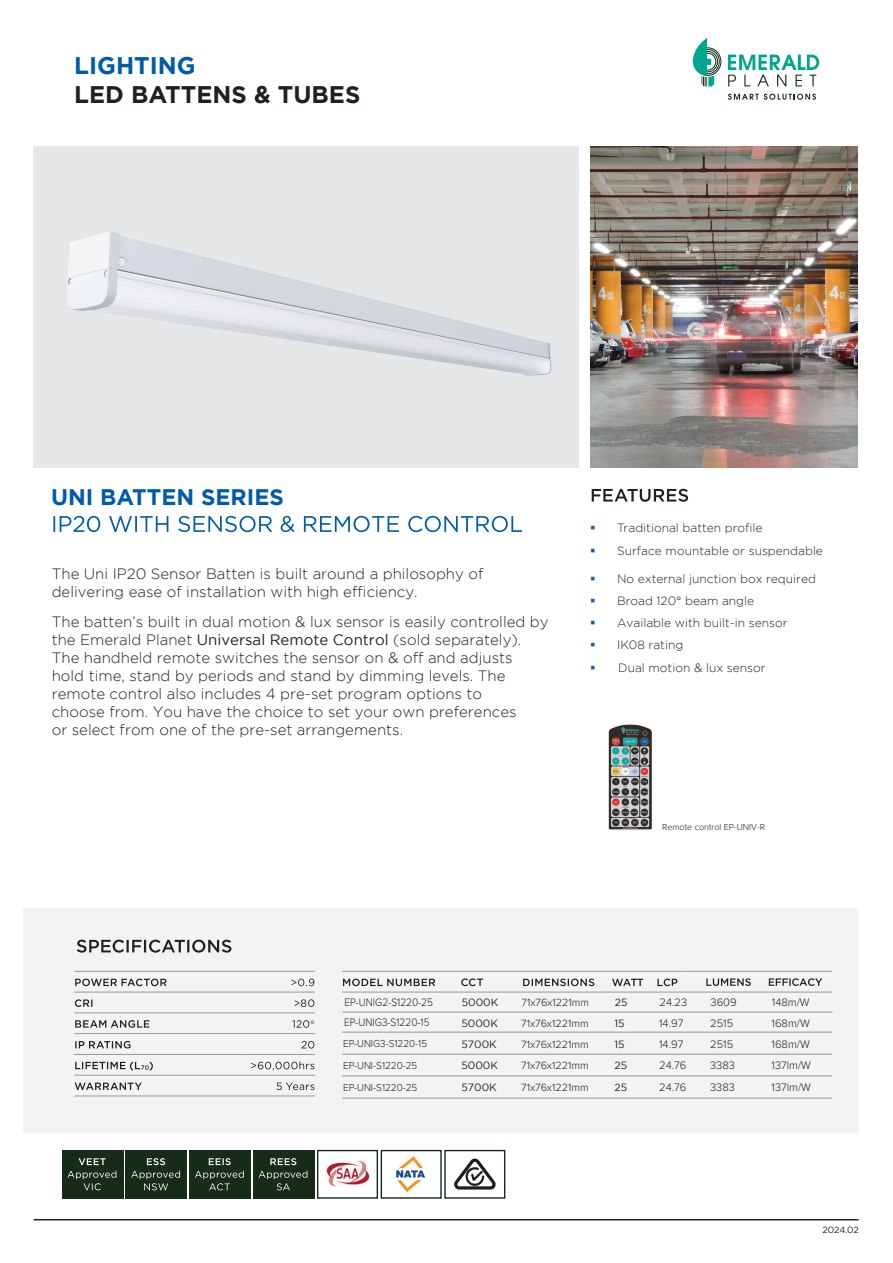
<style>
.page{position:relative;width:893px;height:1263px;background:#fff}
.page>*{position:absolute;margin:0;border:0;box-sizing:border-box;transform-origin:0 0}
.t1{font:700 24px "Gotham";color:#231f20}
.t2{font:700 24px "Gotham";color:#015aaa}
.t3{font:700 22.5px "Gotham";color:#015aaa}
.t4{font:300 15px/18px "Gotham";color:#231f20}
.t5{font:300 12px "Gotham";color:#231f20}
.t6{font:12px "Wingdings";color:#185ca9}
.t7{font:300 11.25px "Proxima Nova";color:#231f20}
.t8{font:300 11.25px "Proxima Nova";color:#231f20;scale:.9 1}
.t9{font:300 10.8px "Proxima Nova";color:#231f20}
.t10{font:300 10.5px "Proxima Nova";color:#231f20;scale:.95 1}
.t11{font:10.5px "Gotham";color:#231f20}
.t12{font:500 10.5px "Gotham";color:#231f20}
.t13{font:300 10.5px "Gotham";color:#231f20}
.t14{font:300 9px "Proxima Nova";color:#201d1e}
.t15{font:9px "Gotham";letter-spacing:-.005em;color:#211e1e}
.s1{font-weight:400}
.s2{color:#185ca9}
</style>
<div class="page">
<div style="left:23px;top:908px;width:835px;height:224px;background:#f2f3f4"></div>
<svg style="left:693px;top:38px;width:29px;height:48px"></svg>
<svg style="left:728px;top:55px;width:91px;height:31px"></svg>
<svg style="left:728px;top:94px;width:88px;height:6px"></svg>
<div style="left:33px;top:147px;width:546px;height:321px;background:#e6e7e9"></div>
<img style="left:590px;top:147px;width:268px;height:321px">
<svg style="left:592px;top:489px;width:96px;height:13px"></svg>
<div style="left:62px;top:1150px;width:61px;height:49px;background:#162b18"></div>
<svg style="left:68px;top:1158px;width:48px;height:32px"></svg>
<div style="left:126px;top:1150px;width:61px;height:49px;background:#162b18"></div>
<svg style="left:131px;top:1158px;width:49px;height:32px"></svg>
<div style="left:317px;top:1150px;width:61px;height:49px;border:1px solid #162b18"></div>
<div style="left:190px;top:1150px;width:61px;height:49px;background:#162b18"></div>
<svg style="left:195px;top:1158px;width:49px;height:32px"></svg>
<div style="left:381px;top:1150px;width:61px;height:49px;border:1px solid #162b18"></div>
<div style="left:253px;top:1150px;width:61px;height:49px;background:#162b18"></div>
<svg style="left:259px;top:1158px;width:48px;height:32px"></svg>
<div style="left:444px;top:1150px;width:61px;height:49px;border:1px solid #162b18"></div>
<svg style="left:77px;top:940px;width:154px;height:13px"></svg>
<hr style="left:74px;top:971px;width:169px;height:1px;background:#959990">
<hr style="left:243px;top:971px;width:72px;height:1px;background:#959990">
<hr style="left:74px;top:992px;width:169px;height:1px;background:#959990">
<hr style="left:243px;top:992px;width:72px;height:1px;background:#959990">
<hr style="left:74px;top:1012px;width:169px;height:1px;background:#959990">
<hr style="left:243px;top:1012px;width:72px;height:1px;background:#959990">
<hr style="left:74px;top:1033px;width:169px;height:1px;background:#959990">
<hr style="left:243px;top:1033px;width:72px;height:1px;background:#959990">
<hr style="left:74px;top:1054px;width:169px;height:1px;background:#959990">
<hr style="left:243px;top:1054px;width:72px;height:1px;background:#959990">
<hr style="left:74px;top:1075px;width:169px;height:1px;background:#959990">
<hr style="left:243px;top:1075px;width:72px;height:1px;background:#959990">
<hr style="left:74px;top:1096px;width:169px;height:1px;background:#959990">
<hr style="left:243px;top:1096px;width:72px;height:1px;background:#959990">
<svg style="left:75px;top:978px;width:92px;height:8px"></svg>
<svg style="left:291px;top:978px;width:23px;height:8px"></svg>
<svg style="left:75px;top:999px;width:17px;height:8px"></svg>
<svg style="left:295px;top:999px;width:19px;height:8px"></svg>
<svg style="left:75px;top:1020px;width:74px;height:8px"></svg>
<svg style="left:292px;top:1020px;width:17px;height:8px"></svg>
<svg style="left:75px;top:1041px;width:56px;height:7px"></svg>
<svg style="left:301px;top:1041px;width:13px;height:7px"></svg>
<svg style="left:75px;top:1062px;width:78px;height:9px"></svg>
<svg style="left:251px;top:1061px;width:63px;height:9px"></svg>
<svg style="left:75px;top:1082px;width:67px;height:8px"></svg>
<svg style="left:277px;top:1082px;width:37px;height:8px"></svg>
<hr style="left:342px;top:971px;width:110px;height:1px;background:#959990">
<hr style="left:452px;top:971px;width:70px;height:1px;background:#959990">
<hr style="left:522px;top:971px;width:80px;height:1px;background:#959990">
<hr style="left:602px;top:971px;width:41px;height:1px;background:#959990">
<hr style="left:643px;top:971px;width:38px;height:1px;background:#959990">
<hr style="left:681px;top:971px;width:31px;height:1px;background:#959990">
<hr style="left:712px;top:971px;width:56px;height:1px;background:#959990">
<hr style="left:768px;top:971px;width:64px;height:1px;background:#959990">
<hr style="left:342px;top:992px;width:490px;height:1px;background:#959990">
<svg style="left:343px;top:978px;width:92px;height:8px"></svg>
<svg style="left:523px;top:978px;width:71px;height:8px"></svg>
<svg style="left:612px;top:979px;width:31px;height:7px"></svg>
<svg style="left:657px;top:978px;width:20px;height:8px"></svg>
<svg style="left:706px;top:978px;width:45px;height:8px"></svg>
<svg style="left:769px;top:978px;width:53px;height:8px"></svg>
<img style="left:326px;top:1160px;width:43px;height:26px">
<img style="left:454px;top:1158px;width:42px;height:31px">
<img style="left:396px;top:1156px;width:29px;height:36px">
<img style="left:47px;top:146px;width:513px;height:230px">
<hr style="left:34px;top:1219px;width:824px;height:1px;background:#162b18">
<svg style="left:53px;top:516px;width:242px;height:16px"></svg>
<svg style="left:304px;top:516px;width:95px;height:16px"></svg>
<svg style="left:408px;top:516px;width:114px;height:16px"></svg>
<hr style="left:342px;top:1032px;width:490px;height:1px;background:#959990">
<hr style="left:342px;top:1054px;width:490px;height:1px;background:#959990">
<hr style="left:342px;top:1076px;width:490px;height:1px;background:#959990">
<hr style="left:342px;top:1098px;width:490px;height:1px;background:#959990">
<img style="left:609px;top:724px;width:43px;height:106px">
<hr style="left:342px;top:1012px;width:490px;height:1px;background:#959990">
<h1 class="t2" style="left:74px;top:51px;width:123px">LIGHTING</h1>
<h1 class="t1" style="left:74px;top:80px;width:288px">LED BATTENS &amp; TUBES</h1>
<h2 class="t3" style="left:51px;top:484px;width:234px">UNI BATTEN SERIES</h2>
<p class="t4" style="left:52px;top:565px;width:433px">The Uni IP20 Sensor Batten is built around a philosophy of delivering ease of installation with high efficiency.</p>
<p class="t4" style="left:52px;top:613px;width:498px">The batten’s built in dual motion &amp; lux sensor is easily controlled by the Emerald Planet <span class="s1">Universal Remote Control</span> (sold separately).<br>The handheld remote switches the sensor on &amp; off and adjusts hold time, stand by periods and stand by dimming levels. The remote control also includes 4 pre-set program options to<br>choose from. You have the choice to set your own preferences<br>or select from one of the pre-set arrangements.</p>
<p class="t5" style="left:590px;top:521px;width:174px"><span class="s2">▪</span> Traditional batten profile</p>
<p class="t5" style="left:590px;top:544px;width:234px"><span class="s2">▪</span> Surface mountable or suspendable</p>
<p class="t5" style="left:590px;top:572px;width:227px"><span class="s2">▪</span> No external junction box required</p>
<p class="t5" style="left:590px;top:594px;width:166px"><span class="s2">▪</span> Broad 120° beam angle</p>
<p class="t5" style="left:590px;top:616px;width:199px"><span class="s2">▪</span> Available with built-in sensor</p>
<p class="t5" style="left:590px;top:638px;width:95px"><span class="s2">▪</span> IK08 rating</p>
<p class="t6" style="left:590px;top:661px;width:7px">▪</p>
<p class="t5" style="left:618px;top:661px;width:149px">Dual motion &amp; lux sensor</p>
<p class="t14" style="left:662px;top:820px;width:105px">Remote control EP-UNIV-R</p>
<p class="t12" style="left:461px;top:976px;width:24px">CCT</p>
<p class="t13" style="left:310px;top:1018px;width:6px">°</p>
<p class="t8" style="left:344px;top:993px;width:100px">EP-UNIG2-S1220-25</p>
<p class="t11" style="left:462px;top:997px;width:38px">5000K</p>
<p class="t9" style="left:522px;top:995px;width:69px">71x76x1221mm</p>
<p class="t11" style="left:615px;top:997px;width:14px">25</p>
<p class="t7" style="left:659px;top:994px;width:29px">24.23</p>
<p class="t7" style="left:710px;top:994px;width:28px">3609</p>
<p class="t7" style="left:772px;top:994px;width:39px">148m/W</p>
<p class="t8" style="left:344px;top:1014px;width:97px">EP-UNIG3-S1220-15</p>
<p class="t11" style="left:461px;top:1017px;width:38px">5000K</p>
<p class="t9" style="left:521px;top:1015px;width:69px">71x76x1221mm</p>
<p class="t11" style="left:614px;top:1017px;width:12px">15</p>
<p class="t7" style="left:659px;top:1014px;width:26px">14.97</p>
<p class="t7" style="left:710px;top:1014px;width:25px">2515</p>
<p class="t7" style="left:772px;top:1014px;width:40px">168m/W</p>
<p class="t10" style="left:343px;top:1035px;width:90px">EP-UNIG3-S1220-15</p>
<p class="t11" style="left:461px;top:1038px;width:37px">5700K</p>
<p class="t11" style="left:614px;top:1038px;width:12px">15</p>
<p class="t7" style="left:659px;top:1035px;width:26px">14.97</p>
<p class="t7" style="left:710px;top:1035px;width:25px">2515</p>
<p class="t7" style="left:772px;top:1035px;width:40px">168m/W</p>
<p class="t10" style="left:343px;top:1057px;width:80px">EP-UNI-S1220-25</p>
<p class="t11" style="left:461px;top:1060px;width:38px">5000K</p>
<p class="t9" style="left:521px;top:1057px;width:69px">71x76x1221mm</p>
<p class="t11" style="left:614px;top:1060px;width:14px">25</p>
<p class="t7" style="left:659px;top:1057px;width:29px">24.76</p>
<p class="t7" style="left:710px;top:1057px;width:26px">3383</p>
<p class="t7" style="left:772px;top:1057px;width:41px">137lm/W</p>
<p class="t10" style="left:343px;top:1079px;width:80px">EP-UNI-S1220-25</p>
<p class="t11" style="left:461px;top:1082px;width:37px">5700K</p>
<p class="t9" style="left:521px;top:1080px;width:69px">71x76x1221mm</p>
<p class="t11" style="left:614px;top:1082px;width:14px">25</p>
<p class="t7" style="left:659px;top:1079px;width:29px">24.76</p>
<p class="t7" style="left:710px;top:1079px;width:26px">3383</p>
<p class="t7" style="left:772px;top:1079px;width:41px">137lm/W</p>
<p class="t9" style="left:521px;top:1036px;width:69px">71x76x1221mm</p>
<p class="t15" style="left:822px;top:1225px;width:38px">2024.02</p>
</div>
